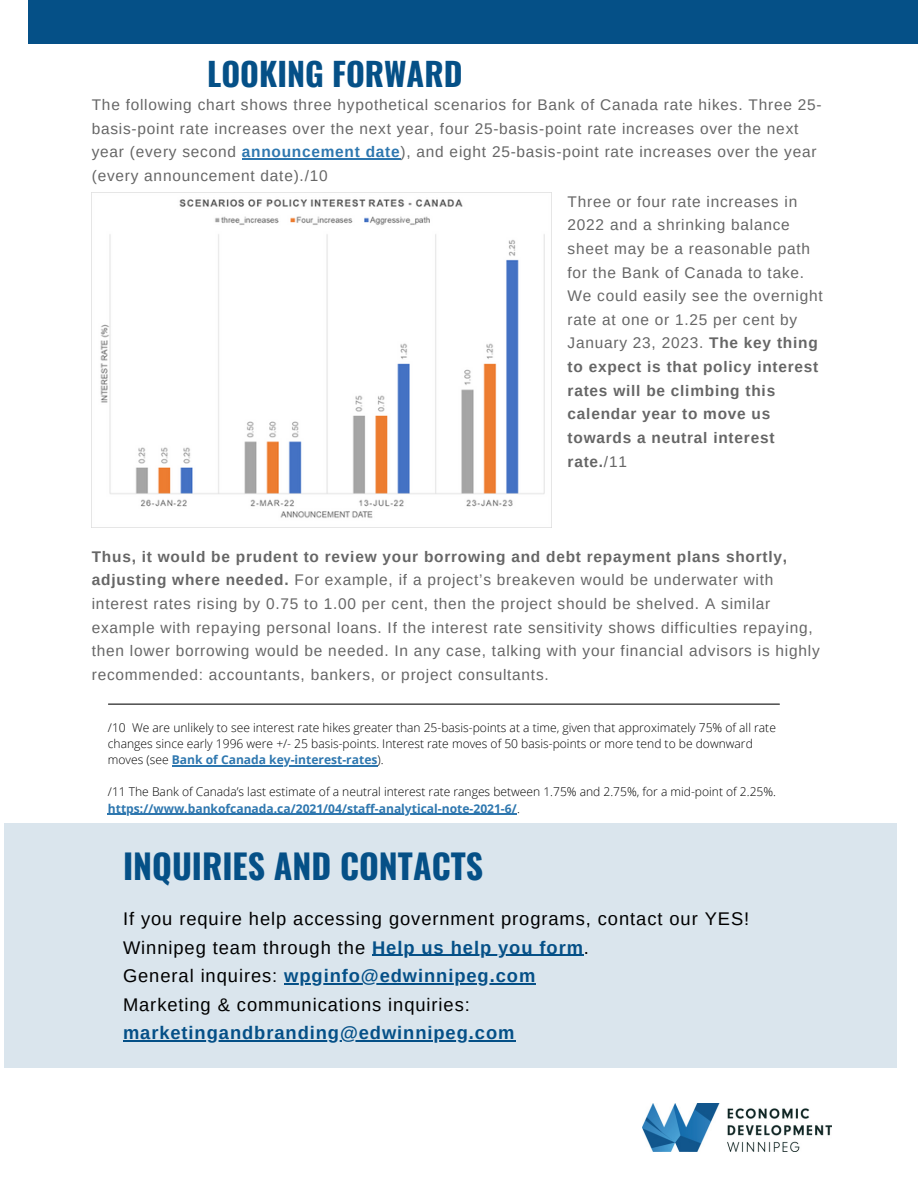
<style>
.page{position:relative;width:918px;height:1188px;background:#fff}
.page>*{position:absolute;margin:0;border:0;box-sizing:border-box;transform-origin:0 0}
.t1{font:700 33.9px "Oswald";color:#055087}
.t2{font:700 32.25px "Oswald";color:#055087}
.t3{font:700 18.3px/28.5px "Arimo";letter-spacing:.05em;color:#055087}
.t4{font:18.3px/28.7px "Arimo";letter-spacing:.05em;color:#000}
.t5{font:15.45px/23.7px "Arimo";letter-spacing:.05em;color:#666}
.t6{font:300 12px/16px "Open Sans";color:#000}
.s1{font-weight:700;color:#2e77af}
.s2{font-weight:700}
.s3{font-weight:700;color:#055087}
.s4{font-weight:400;color:#000}
</style>
<div class="page">
<img style="left:643px;top:1104px;width:189px;height:47px">
<div style="left:4px;top:823px;width:892px;height:244px;background:#dae5ed"></div>
<div style="left:29px;top:0;width:889px;height:44px;background:#055087"></div>
<img style="left:100px;top:193px;width:452px;height:334px">
<hr style="left:372px;top:955px;width:212px;height:1px;background:#055087">
<hr style="left:284px;top:983px;width:252px;height:1px;background:#055087">
<hr style="left:123px;top:1040px;width:392px;height:2px;background:#055087">
<hr style="left:242px;top:158px;width:159px;height:1px;background:#2e77af">
<hr style="left:172px;top:765px;width:206px;height:1px;background:#2e77af">
<hr style="left:108px;top:814px;width:409px;height:1px;background:#2e77af">
<hr style="left:108px;top:704px;width:671px;height:1px;background:#000">
<p class="t2" style="left:207px;top:49px;width:257px">LOOKING FORWARD</p>
<p class="t5" style="left:92px;top:93px;width:731px">The following chart shows three hypothetical scenarios for Bank of Canada rate hikes. Three 25- basis-point rate increases over the next year, four 25-basis-point rate increases over the next year (every second <span class="s1">announcement date</span>), and eight 25-basis-point rate increases over the year (every announcement date)./10</p>
<p class="t5" style="left:568px;top:190px;width:257px">Three or four rate increases in<br>2022 and a shrinking balance sheet may be a reasonable path for the Bank of Canada to take.<br>We could easily see the overnight rate at one or 1.25 per cent by<br>January 23, 2023. <span class="s2">The key thing to expect is that policy interest rates will be climbing this calendar year to move us towards a neutral interest rate.</span>/11</p>
<p class="t5" style="left:92px;top:545px;width:729px"><span class="s2">Thus, it would be prudent to review your borrowing and debt repayment plans shortly, adjusting where needed.</span> For example, if a project’s breakeven would be underwater with interest rates rising by 0.75 to 1.00 per cent, then the project should be shelved. A similar example with repaying personal loans. If the interest rate sensitivity shows difficulties repaying, then lower borrowing would be needed. In any case, talking with your financial advisors is highly recommended: accountants, bankers, or project consultants.</p>
<p class="t6" style="left:108px;top:719px;width:670px">/10 We are unlikely to see interest rate hikes greater than 25-basis-points at a time, given that approximately 75% of all rate changes since early 1996 were +/- 25 basis-points. Interest rate moves of 50 basis-points or more tend to be downward moves (see <span class="s1">Bank of Canada key-interest-rates</span>).</p>
<p class="t6" style="left:108px;top:784px;width:670px">/11 The Bank of Canada’s last estimate of a neutral interest rate ranges between 1.75% and 2.75%, for a mid-point of 2.25%. <span class="s1">https://www.bankofcanada.ca/2021/04/staff-analytical-note-2021-6/</span>.</p>
<p class="t1" style="left:123px;top:839px;width:362px">INQUIRIES AND CONTACTS</p>
<p class="t4" style="left:123px;top:904px;width:628px">If you require help accessing government programs, contact our YES!<br>Winnipeg team through the <span class="s3">Help us help you form</span>.</p>
<p class="t3" style="left:123px;top:962px;width:414px"><span class="s4">General inquires:</span> wpginfo@edwinnipeg.com</p>
<p class="t3" style="left:123px;top:990px;width:393px"><span class="s4">Marketing &amp; communications inquiries: </span>marketingandbranding@edwinnipeg.com</p>
</div>
